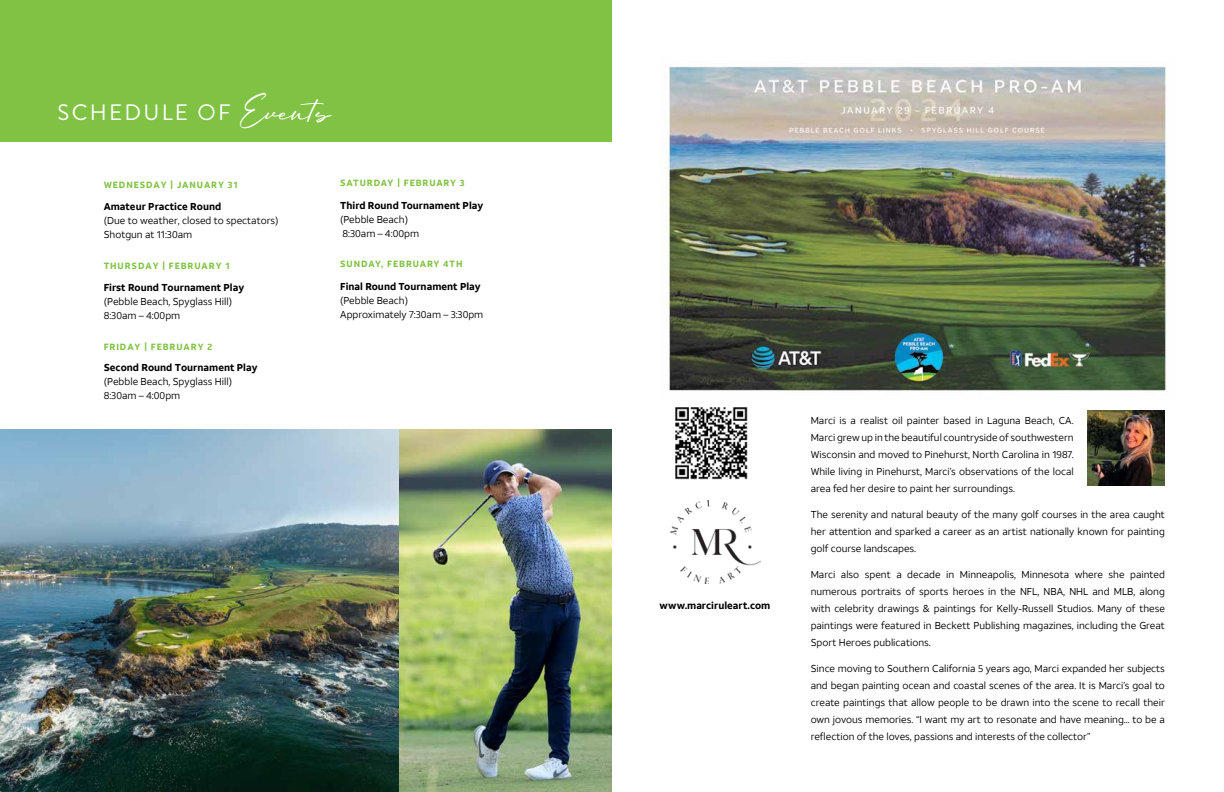
<style>
.page{position:relative;width:1224px;height:792px;background:#fff}
.page>*{position:absolute;margin:0;border:0;box-sizing:border-box;transform-origin:0 0}
.t1{font:22.3px "Brandon Grotesque";letter-spacing:.1em;color:#fff}
.t2{font:10px/17px "ATT Aleck Sans";color:#000}
.t3{font:700 10px "ATT Aleck Sans";color:#000}
.t4{font:700 9px "ATT Aleck Sans";letter-spacing:.1em;color:#80c243}
.s1{font-family:"Oriflame Script";font-size:31.3px}
</style>
<div class="page">
<img style="left:668px;top:66px;width:499px;height:325px">
<img style="left:670px;top:500px;width:91px;height:84px">
<img style="left:1087px;top:410px;width:78px;height:76px">
<img style="left:675px;top:407px;width:73px;height:73px">
<img style="left:0;top:429px;width:612px;height:363px">
<div style="left:0;top:0;width:612px;height:141px;background:#80c243"></div>
<h1 class="t1" style="left:58px;top:97px;width:276px">SCHEDULE OF <span class="s1">Events</span></h1>
<p class="t4" style="left:104px;top:179px;width:136px">WEDNESDAY | JANUARY 31</p>
<p class="t3" style="left:104px;top:201px;width:119px">Amateur Practice Round</p>
<p class="t2" style="left:104px;top:214px;width:176px;line-height:14px">(Due to weather, closed to spectators)<br>Shotgun at 11:30am</p>
<p class="t4" style="left:104px;top:260px;width:128px">THURSDAY | FEBRUARY 1</p>
<p class="t3" style="left:104px;top:282px;width:142px">First Round Tournament Play</p>
<p class="t2" style="left:104px;top:295px;width:130px;line-height:14px">(Pebble Beach, Spyglass Hill)<br>8:30am – 4:00pm</p>
<p class="t4" style="left:104px;top:341px;width:110px">FRIDAY | FEBRUARY 2</p>
<p class="t3" style="left:104px;top:362px;width:155px">Second Round Tournament Play</p>
<p class="t2" style="left:104px;top:375px;width:130px;line-height:14px">(Pebble Beach, Spyglass Hill)<br>8:30am – 4:00pm</p>
<p class="t4" style="left:340px;top:177px;width:126px">SATURDAY | FEBRUARY 3</p>
<p class="t3" style="left:340px;top:200px;width:145px">Third Round Tournament Play</p>
<p class="t2" style="left:340px;top:213px;width:80px;line-height:14px">(Pebble Beach)<br>8:30am – 4:00pm</p>
<p class="t4" style="left:340px;top:258px;width:124px">SUNDAY, FEBRUARY 4TH</p>
<p class="t3" style="left:340px;top:281px;width:142px">Final Round Tournament Play</p>
<p class="t2" style="left:340px;top:294px;width:145px;line-height:14px">(Pebble Beach)<br>Approximately 7:30am – 3:30pm</p>
<p class="t3" style="left:660px;top:599px;width:112px">www.marciruleart.com</p>
<p class="t2" style="left:811px;top:412px;width:265px;text-align:justify">Marci is a realist oil painter based in Laguna Beach, CA.<br>Marci grew up in the beautiful countryside of southwestern Wisconsin and moved to Pinehurst, North Carolina in 1987.<br>While living in Pinehurst, Marci’s observations of the local area fed her desire to paint her surroundings.</p>
<p class="t2" style="left:811px;top:506px;width:356px;text-align:justify">The serenity and natural beauty of the many golf courses in the area caught her attention and sparked a career as an artist nationally known for painting golf course landscapes.</p>
<p class="t2" style="left:811px;top:566px;width:356px;text-align:justify">Marci also spent a decade in Minneapolis, Minnesota where she painted numerous portraits of sports heroes in the NFL, NBA, NHL and MLB, along with celebrity drawings &amp; paintings for Kelly-Russell Studios. Many of these paintings were featured in Beckett Publishing magazines, including the Great Sport Heroes publications.</p>
<p class="t2" style="left:811px;top:660px;width:356px;text-align:justify">Since moving to Southern California 5 years ago, Marci expanded her subjects and began painting ocean and coastal scenes of the area. It is Marci’s goal to create paintings that allow people to be drawn into the scene to recall their own jovous memories. “I want my art to resonate and have meaning... to be a reflection of the loves, passions and interests of the collector”</p>
</div>
